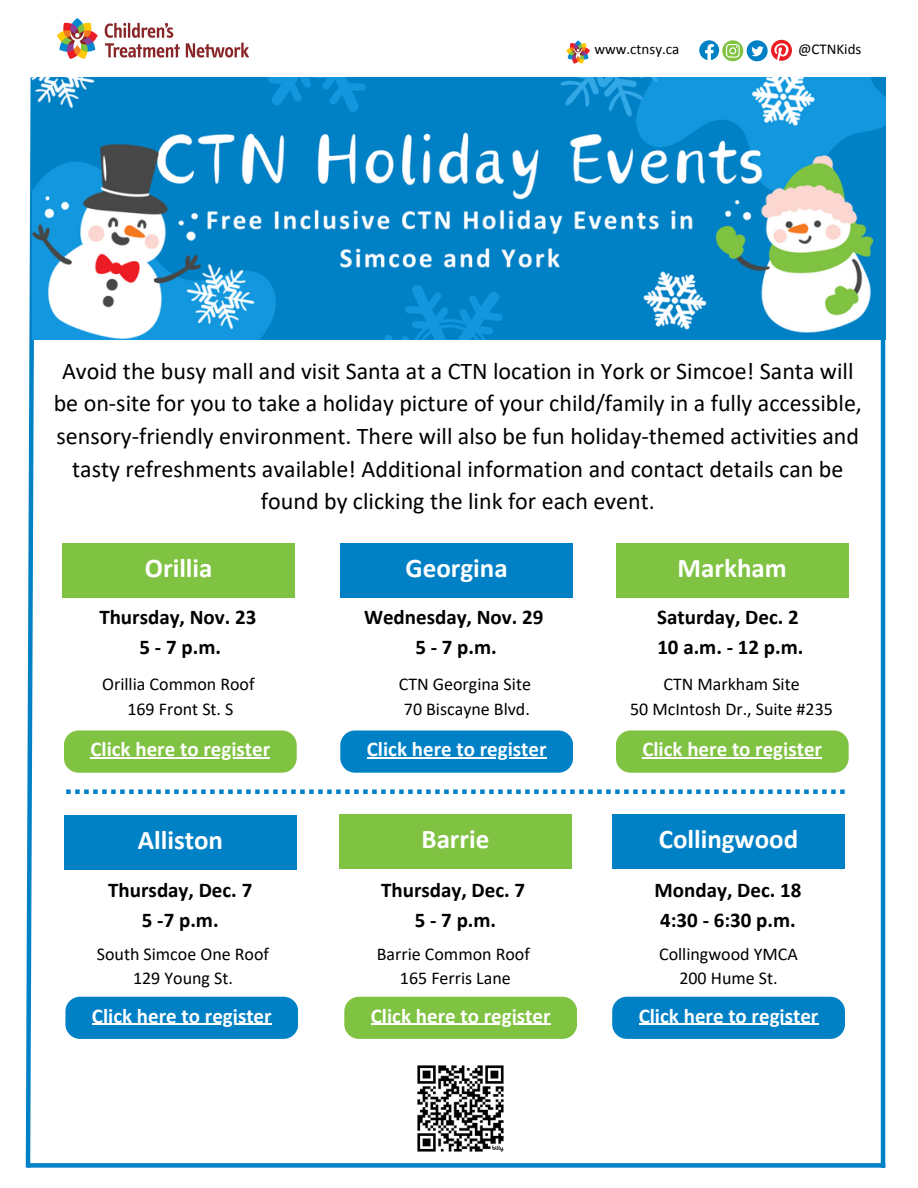
<style>
.page{position:relative;width:918px;height:1188px;background:#fff}
.page>*{position:absolute;margin:0;border:0;box-sizing:border-box;transform-origin:0 0}
.t1{font:700 27px "Calibri";color:#fff}
.t2{font:24px/32.7px "Calibri";color:#000;text-align:center}
.t3{font:700 21px "Calibri";color:#000}
.t4{font:700 21px "Calibri";color:#fff}
.t5{font:18px "Calibri";color:#000}
.t6{font:15px "Calibri";color:#000}
</style>
<div class="page">
<svg style="left:25px;top:77px;width:9px;height:1091px"></svg>
<hr style="left:881px;top:77px;width:4px;height:1091px;background:#0081c6">
<img style="left:33px;top:77px;width:853px;height:263px">
<div style="left:28px;top:1163px;width:857px;height:5px;background:#0081c6"></div>
<img style="left:58px;top:19px;width:190px;height:39px">
<img style="left:566px;top:40px;width:24px;height:24px">
<svg style="left:699px;top:40px;width:93px;height:21px"></svg>
<svg style="left:66px;top:789px;width:779px;height:5px"></svg>
<div style="left:339px;top:814px;width:233px;height:55px;background:#80c342"></div>
<div style="left:344px;top:997px;width:233px;height:42px;background:#80c342;border-radius:15px"></div>
<hr style="left:371px;top:1024px;width:180px;height:1px;background:#fff">
<div style="left:612px;top:814px;width:233px;height:55px;background:#0081c6"></div>
<div style="left:612px;top:997px;width:233px;height:42px;background:#0081c6;border-radius:15px"></div>
<hr style="left:639px;top:1024px;width:179px;height:1px;background:#fff">
<div style="left:64px;top:730px;width:233px;height:43px;background:#80c342;border-radius:15px"></div>
<hr style="left:90px;top:757px;width:180px;height:2px;background:#fff">
<div style="left:64px;top:815px;width:233px;height:55px;background:#0081c6"></div>
<div style="left:65px;top:997px;width:233px;height:42px;background:#0081c6;border-radius:15px"></div>
<hr style="left:92px;top:1024px;width:180px;height:1px;background:#fff">
<div style="left:340px;top:730px;width:233px;height:43px;background:#0081c6;border-radius:15px"></div>
<hr style="left:367px;top:757px;width:180px;height:2px;background:#fff">
<div style="left:616px;top:730px;width:233px;height:43px;background:#80c342;border-radius:15px"></div>
<hr style="left:642px;top:757px;width:180px;height:2px;background:#fff">
<div style="left:62px;top:543px;width:233px;height:55px;background:#80c342"></div>
<div style="left:340px;top:543px;width:233px;height:55px;background:#0081c6"></div>
<div style="left:616px;top:543px;width:233px;height:55px;background:#80c342"></div>
<img style="left:417px;top:1065px;width:87px;height:87px">
<p class="t6" style="left:594px;top:43px;width:87px">www.ctnsy.ca</p>
<p class="t6" style="left:798px;top:43px;width:65px">@CTNKids</p>
<p class="t2" style="left:54px;top:356px;width:810px">Avoid the busy mall and visit Santa at a CTN location in York or Simcoe! Santa will be on-site for you to take a holiday picture of your child/family in a fully accessible, sensory-friendly environment. There will also be fun holiday-themed activities and tasty refreshments available! Additional information and contact details can be found by clicking the link for each event.</p>
<p class="t1" style="left:145px;top:556px;width:69px">Orillia</p>
<p class="t1" style="left:406px;top:556px;width:104px">Georgina</p>
<p class="t1" style="left:678px;top:556px;width:111px">Markham</p>
<p class="t3" style="left:99px;top:609px;width:159px">Thursday, Nov. 23</p>
<p class="t3" style="left:140px;top:638px;width:83px">5 - 7 p.m.</p>
<p class="t5" style="left:102px;top:677px;width:154px">Orillia Common Roof</p>
<p class="t5" style="left:127px;top:702px;width:108px">169 Front St. S</p>
<p class="t3" style="left:364px;top:609px;width:181px">Wednesday, Nov. 29</p>
<p class="t3" style="left:415px;top:638px;width:83px">5 - 7 p.m.</p>
<p class="t5" style="left:399px;top:677px;width:134px">CTN Georgina Site</p>
<p class="t5" style="left:404px;top:702px;width:128px">70 Biscayne Blvd.</p>
<p class="t3" style="left:657px;top:609px;width:143px">Saturday, Dec. 2</p>
<p class="t3" style="left:657px;top:638px;width:148px">10 a.m. - 12 p.m.</p>
<p class="t5" style="left:663px;top:677px;width:138px">CTN Markham Site</p>
<p class="t5" style="left:630px;top:702px;width:204px">50 McIntosh Dr., Suite #235</p>
<p class="t4" style="left:90px;top:741px;width:181px">Click here to register</p>
<p class="t4" style="left:367px;top:741px;width:181px">Click here to register</p>
<p class="t4" style="left:642px;top:741px;width:181px">Click here to register</p>
<p class="t1" style="left:138px;top:829px;width:87px">Alliston</p>
<p class="t1" style="left:422px;top:828px;width:69px">Barrie</p>
<p class="t1" style="left:659px;top:828px;width:141px">Collingwood</p>
<p class="t3" style="left:108px;top:882px;width:146px">Thursday, Dec. 7</p>
<p class="t3" style="left:142px;top:911px;width:78px">5 -7 p.m.</p>
<p class="t5" style="left:97px;top:946px;width:174px">South Simcoe One Roof</p>
<p class="t5" style="left:133px;top:971px;width:101px">129 Young St.</p>
<p class="t3" style="left:381px;top:882px;width:146px">Thursday, Dec. 7</p>
<p class="t3" style="left:415px;top:911px;width:83px">5 - 7 p.m.</p>
<p class="t5" style="left:377px;top:946px;width:155px">Barrie Common Roof</p>
<p class="t5" style="left:400px;top:971px;width:112px">165 Ferris Lane</p>
<p class="t3" style="left:655px;top:882px;width:148px">Monday, Dec. 18</p>
<p class="t3" style="left:660px;top:911px;width:137px">4:30 - 6:30 p.m.</p>
<p class="t5" style="left:659px;top:946px;width:140px">Collingwood YMCA</p>
<p class="t5" style="left:679px;top:971px;width:100px">200 Hume St.</p>
<p class="t4" style="left:92px;top:1007px;width:181px">Click here to register</p>
<p class="t4" style="left:371px;top:1007px;width:181px">Click here to register</p>
<p class="t4" style="left:639px;top:1007px;width:181px">Click here to register</p>
</div>
